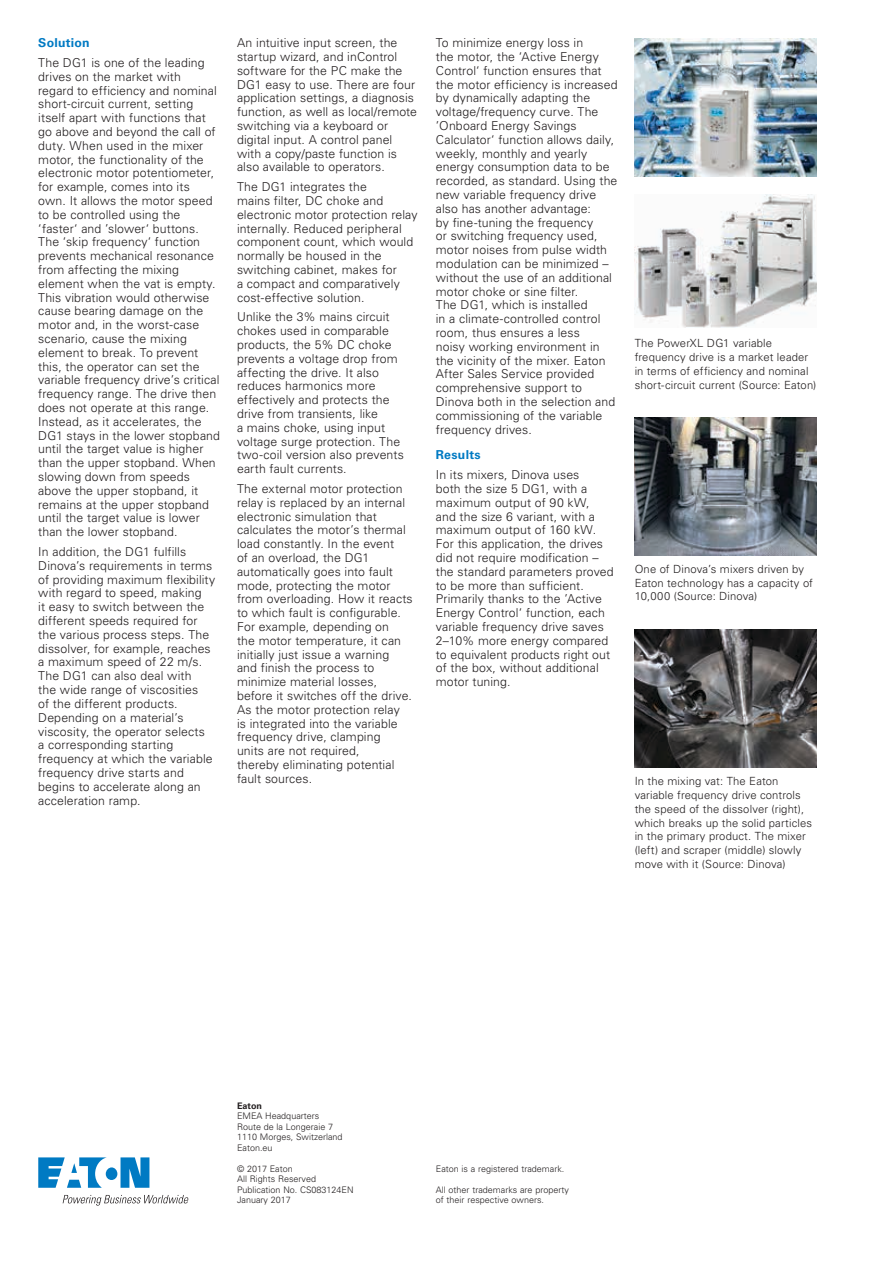
<style>
.page{position:relative;width:893px;height:1263px;background:#fff}
.page>*{position:absolute;margin:0;border:0;box-sizing:border-box;transform-origin:0 0}
.t1{font:300 12.3px/13.8px "Univers LT Std";letter-spacing:.005em;color:#231f20}
.t2{font:700 12.3px "Univers LT Std";letter-spacing:.02em;color:#007ac3}
.t3{font:300 11.25px/13.8px "Univers LT Std";letter-spacing:.01em;color:#231f20}
.t4{font:300 9px/10.5px "Univers LT Std";color:#231f20}
.t5{font:700 9px "Univers LT Std";color:#231f20}
</style>
<div class="page">
<img style="left:635px;top:38px;width:181px;height:139px">
<img style="left:635px;top:194px;width:181px;height:133px">
<img style="left:635px;top:417px;width:181px;height:139px">
<img style="left:635px;top:629px;width:181px;height:139px">
<svg style="left:38px;top:1157px;width:111px;height:31px"></svg>
<svg style="left:63px;top:1195px;width:126px;height:10px"></svg>
<p class="t2" style="left:38px;top:36px;width:53px">Solution</p>
<p class="t1" style="left:38px;top:56px;width:183px">The DG1 is one of the leading drives on the market with<br>regard to efficiency and nominal short-circuit current, setting itself apart with functions that go above and beyond the call of duty. When used in the mixer motor, the functionality of the electronic motor potentiometer, for example, comes into its own. It allows the motor speed to be controlled using the ‘faster‘ and ’slower‘ buttons.<br>The ‘skip frequency‘ function prevents mechanical resonance from affecting the mixing element when the vat is empty.<br>This vibration would otherwise cause bearing damage on the motor and, in the worst-case scenario, cause the mixing element to break. To prevent this, the operator can set the variable frequency drive’s critical frequency range. The drive then does not operate at this range.<br>Instead, as it accelerates, the<br>DG1 stays in the lower stopband until the target value is higher than the upper stopband. When slowing down from speeds above the upper stopband, it remains at the upper stopband until the target value is lower than the lower stopband.</p>
<p class="t1" style="left:38px;top:545px;width:179px">In addition, the DG1 fulfills<br>Dinova’s requirements in terms of providing maximum flexibility with regard to speed, making<br>it easy to switch between the different speeds required for the various process steps. The dissolver, for example, reaches a maximum speed of 22 m/s.<br>The DG1 can also deal with<br>the wide range of viscosities<br>of the different products.<br>Depending on a material’s viscosity, the operator selects<br>a corresponding starting frequency at which the variable frequency drive starts and begins to accelerate along an acceleration ramp.</p>
<p class="t1" style="left:237px;top:36px;width:182px">An intuitive input screen, the startup wizard, and inControl software for the PC make the<br>DG1 easy to use. There are four application settings, a diagnosis function, as well as local/remote switching via a keyboard or digital input. A control panel with a copy/paste function is also available to operators.</p>
<p class="t1" style="left:237px;top:180px;width:182px">The DG1 integrates the<br>mains filter, DC choke and electronic motor protection relay internally. Reduced peripheral component count, which would normally be housed in the switching cabinet, makes for<br>a compact and comparatively cost-effective solution.</p>
<p class="t1" style="left:237px;top:310px;width:168px">Unlike the 3% mains circuit chokes used in comparable products, the 5% DC choke prevents a voltage drop from affecting the drive. It also reduces harmonics more effectively and protects the drive from transients, like<br>a mains choke, using input voltage surge protection. The two-coil version also prevents earth fault currents.</p>
<p class="t1" style="left:237px;top:482px;width:177px">The external motor protection relay is replaced by an internal electronic simulation that calculates the motor’s thermal load constantly. In the event<br>of an overload, the DG1 automatically goes into fault mode, protecting the motor from overloading. How it reacts to which fault is configurable.<br>For example, depending on<br>the motor temperature, it can initially just issue a warning<br>and finish the process to minimize material losses, before it switches off the drive.<br>As the motor protection relay<br>is integrated into the variable frequency drive, clamping<br>units are not required,<br>thereby eliminating potential fault sources.</p>
<p class="t1" style="left:436px;top:36px;width:183px">To minimize energy loss in<br>the motor, the ‘Active Energy<br>Control‘ function ensures that the motor efficiency is increased by dynamically adapting the voltage/frequency curve. The ’Onboard Energy Savings<br>Calculator‘ function allows daily, weekly, monthly and yearly energy consumption data to be recorded, as standard. Using the new variable frequency drive also has another advantage:<br>by fine-tuning the frequency<br>or switching frequency used, motor noises from pulse width modulation can be minimized – without the use of an additional motor choke or sine filter.<br>The DG1, which is installed<br>in a climate-controlled control room, thus ensures a less<br>noisy working environment in the vicinity of the mixer. Eaton<br>After Sales Service provided comprehensive support to<br>Dinova both in the selection and commissioning of the variable frequency drives.</p>
<p class="t2" style="left:436px;top:448px;width:46px">Results</p>
<p class="t1" style="left:436px;top:468px;width:179px">In its mixers, Dinova uses<br>both the size 5 DG1, with a maximum output of 90 kW,<br>and the size 6 variant, with a maximum output of 160 kW.<br>For this application, the drives did not require modification – the standard parameters proved to be more than sufficient.<br>Primarily thanks to the ’Active<br>Energy Control‘ function, each variable frequency drive saves<br>2–10% more energy compared to equivalent products right out of the box, without additional motor tuning.</p>
<p class="t3" style="left:635px;top:336px;width:183px">The PowerXL DG1 variable frequency drive is a market leader in terms of efficiency and nominal short-circuit current (Source: Eaton)</p>
<p class="t3" style="left:635px;top:562px;width:180px">One of Dinova’s mixers driven by<br>Eaton technology has a capacity of<br>10,000 (Source: Dinova)</p>
<p class="t3" style="left:635px;top:774px;width:179px">In the mixing vat: The Eaton variable frequency drive controls the speed of the dissolver (right), which breaks up the solid particles in the primary product. The mixer (left) and scraper (middle) slowly move with it (Source: Dinova)</p>
<p class="t5" style="left:237px;top:1100px;width:27px">Eaton</p>
<p class="t4" style="left:237px;top:1111px;width:107px">EMEA Headquarters<br>Route de la Longeraie 7<br>1110 Morges, Switzerland<br>Eaton.eu</p>
<p class="t4" style="left:237px;top:1163px;width:118px">© 2017 Eaton<br>All Rights Reserved<br>Publication No. CS083124EN<br>January 2017</p>
<p class="t4" style="left:436px;top:1163px;width:130px">Eaton is a registered trademark.</p>
<p class="t4" style="left:436px;top:1184px;width:135px">All other trademarks are property of their respective owners.</p>
</div>
